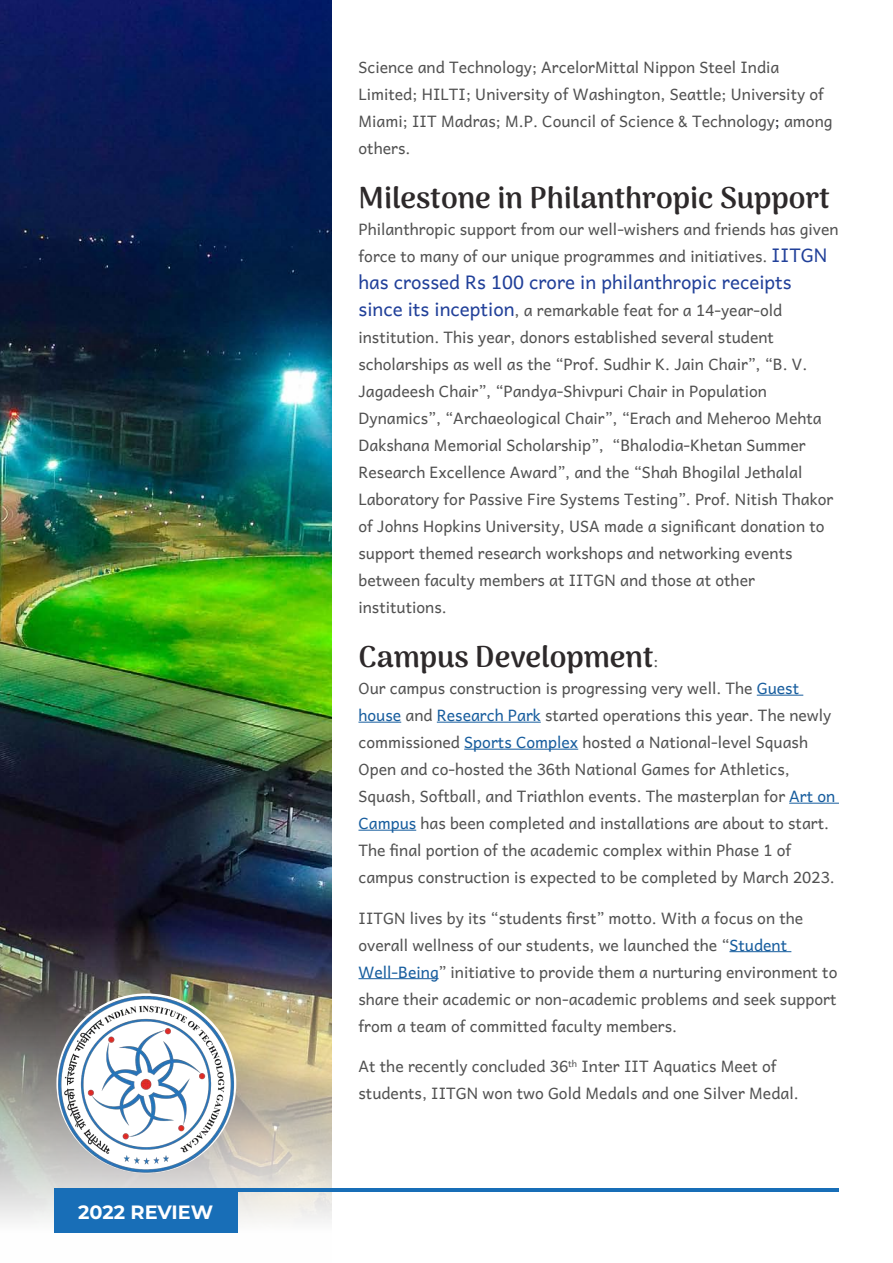
<style>
.page{position:relative;width:893px;height:1263px;background:#fff}
.page>*{position:absolute;margin:0;border:0;box-sizing:border-box;transform-origin:0 0}
.t1{font:700 30px "Arima Madurai";color:#2d292a}
.t2{font:700 19.2px "Montserrat";letter-spacing:-.005em;color:#fff}
.t3{font:18.75px "Andika";color:#214099}
.t4{font:15.75px/27px "Andika";color:#515151}
.s1{color:#21232c}
.s2{font-size:18.75px;color:#214099}
.s3{font-family:"Andika";font-weight:400;font-size:15.75px;color:#515151}
.s4{color:#175d9e}
</style>
<div class="page">
<img style="left:0;top:0;width:331px;height:1233px">
<hr style="left:230px;top:1188px;width:609px;height:3px;background:#186eb7">
<div style="left:54px;top:1188px;width:183px;height:44px;background:#186eb7"></div>
<img style="left:54px;top:992px;width:183px;height:183px">
<hr style="left:757px;top:695px;width:46px;height:1px;background:#175d9e">
<hr style="left:358px;top:722px;width:43px;height:1px;background:#175d9e">
<hr style="left:437px;top:722px;width:104px;height:1px;background:#175d9e">
<hr style="left:464px;top:749px;width:114px;height:1px;background:#175d9e">
<hr style="left:789px;top:803px;width:50px;height:1px;background:#175d9e">
<hr style="left:358px;top:830px;width:58px;height:1px;background:#175d9e">
<hr style="left:729px;top:951px;width:62px;height:1px;background:#175d9e">
<hr style="left:358px;top:978px;width:81px;height:1px;background:#175d9e">
<p class="t2" style="left:78px;top:1199px;width:136px">2022 REVIEW</p>
<p class="t4" style="left:358px;top:54px;width:475px">Science and Technology; ArcelorMittal Nippon Steel India Limited; HILTI; University of Washington, Seattle; University of Miami; IIT Madras; M.P. Council of Science &amp; Technology<span class="s1">;</span> among others.</p>
<p class="t1" style="left:358px;top:176px;width:473px">Milestone in Philanthropic Support</p>
<p class="t4" style="left:358px;top:216px;width:482px">Philanthropic support from our well-wishers and friends has given force to many of our unique programmes and initiatives. <span class="s2">IITGN</span></p>
<p class="t3" style="left:358px;top:272px;width:435px">has crossed Rs 100 crore in philanthropic receipts</p>
<p class="t4" style="left:358px;top:297px;width:476px"><span class="s2">since its inception</span>, a remarkable feat for a 14-year-old institution. This year, donors established several student scholarships as well as the “Prof. Sudhir K. Jain Chair”, “B. V.<br>Jagadeesh Chair”, “Pandya-Shivpuri Chair in Population Dynamics”, “Archaeological Chair”, “Erach and Meheroo Mehta Dakshana Memorial Scholarship”, “Bhalodia-Khetan Summer Research Excellence Award”, and the “Shah Bhogilal Jethalal Laboratory for Passive Fire Systems Testing”. Prof. Nitish Thakor of Johns Hopkins University, USA made a significant donation to support themed research workshops and networking events between faculty members at IITGN and those at other institutions.</p>
<p class="t1" style="left:358px;top:635px;width:301px">Campus Development<span class="s3">:</span></p>
<p class="t4" style="left:358px;top:675px;width:478px">Our campus construction is progressing very well. The <span class="s4">Guest house</span> and <span class="s4">Research Park</span> started operations this year. The newly commissioned <span class="s4">Sports Complex</span> hosted a National-level Squash Open and co-hosted the 36th National Games for Athletics, Squash, Softball, and Triathlon events. The masterplan for <span class="s4">Art on Campus</span> has been completed and installations are about to start.<br>The final portion of the academic complex within Phase 1 of campus construction is expected to be completed by March 2023.</p>
<p class="t4" style="left:358px;top:905px;width:480px">IITGN lives by its “students first” motto. With a focus on the overall wellness of our students, we launched the “<span class="s4">Student Well-Being</span>” initiative to provide them a nurturing environment to share their academic or non-academic problems and seek support from a team of committed faculty members.</p>
<p class="t4" style="left:358px;top:1053px;width:442px">At the recently concluded 36<sup>th</sup> Inter IIT Aquatics Meet of students, IITGN won two Gold Medals and one Silver Medal.</p>
</div>
